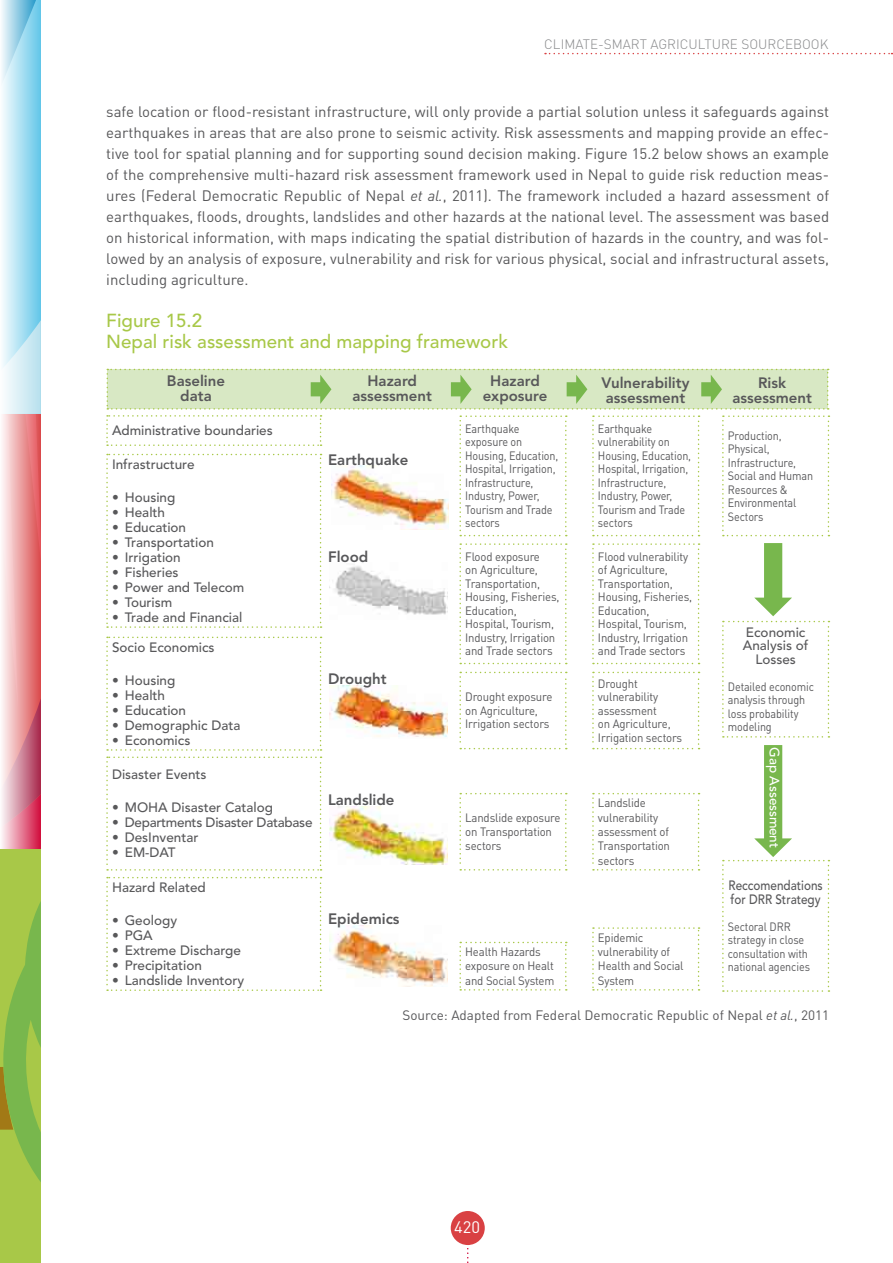
<style>
.page{position:relative;width:893px;height:1263px;background:#fff}
.page>*{position:absolute;margin:0;border:0;box-sizing:border-box;transform-origin:0 0}
.t1{font:500 18.75px/21px "Avenir LT Std";color:#a8c848}
.t2{font:16.5px "DIN Pro";color:#fff}
.t3{font:15px/21px "DIN Pro";color:#58585a;text-align:justify}
.t4{font:800 15px/15px "Avenir LT Std";color:#58585a;text-align:center}
.t5{font:500 13.5px/13.5px "Avenir LT Std";color:#58585a;text-align:center}
.t6{font:13.5px "DIN Pro";color:#58585a}
.t7{font:300 13.5px "DIN Pro";color:#87888a}
.t8{font:500 13.5px/13.5px "Avenir LT Std";color:#58585a;scale:.87 1}
.t9{font:500 13.5px "Avenir LT Std";letter-spacing:-.02em;color:#58585a}
.t10{font:500 13.5px "Avenir LT Std";letter-spacing:-.01em;color:#fff}
.t11{font:12px/13.5px "DIN Pro";letter-spacing:-.015em;color:#58585a;scale:.95 1}
.t12{font:12px/13.5px "DIN Pro";letter-spacing:-.015em;color:#58585a;scale:.9 1}
.s1{font-style:italic}
</style>
<div class="page">
<svg style="left:467px;top:1248px;width:2px;height:15px"></svg>
<div style="left:451px;top:1211px;width:34px;height:34px;background:#d94143;border-radius:50%"></div>
<div style="left:0;top:849px;width:41px;height:414px;background:#a8c848"></div>
<svg style="left:0;top:901px;width:41px;height:281px"></svg>
<svg style="left:545px;top:53px;width:347px;height:1px"></svg>
<svg style="left:2px;top:0;width:39px;height:849px"></svg>
<svg style="left:106px;top:369px;width:723px;height:623px"></svg>
<p class="t7" style="left:544px;top:35px;width:286px">CLIMATE-SMART AGRICULTURE SOURCEBOOK</p>
<p class="t3" style="left:106px;top:100px;width:724px">safe location or flood-resistant infrastructure, will only provide a partial solution unless it safeguards against earthquakes in areas that are also prone to seismic activity. Risk assessments and mapping provide an effec&shy;tive tool for spatial planning and for supporting sound decision making. Figure 15.2 below shows an example of the comprehensive multi-hazard risk assessment framework used in Nepal to guide risk reduction meas&shy;ures (Federal Democratic Republic of Nepal <span class="s1">et al.</span>, 2011). The framework included a hazard assessment of earthquakes, floods, droughts, landslides and other hazards at the national level. The assessment was based on historical information, with maps indicating the spatial distribution of hazards in the country, and was fol&shy;lowed by an analysis of exposure, vulnerability and risk for various physical, social and infrastructural assets, including agriculture.</p>
<p class="t1" style="left:106px;top:310px;width:403px">Figure 15.2<br>Nepal risk assessment and mapping framework</p>
<p class="t4" style="left:167px;top:373px;width:60px">Baseline data</p>
<p class="t4" style="left:353px;top:373px;width:81px">Hazard assessment</p>
<p class="t4" style="left:483px;top:373px;width:66px">Hazard exposure</p>
<p class="t4" style="left:732px;top:375px;width:81px">Risk assessment</p>
<p class="t4" style="left:602px;top:375px;width:89px;text-align:left">Vulnerability assessment</p>
<p class="t5" style="left:112px;top:424px;width:162px">Administrative boundaries</p>
<p class="t5" style="left:112px;top:458px;width:84px">Infrastructure</p>
<p class="t5" style="left:112px;top:491px;width:65px">• Housing</p>
<p class="t5" style="left:112px;top:506px;width:55px">• Health</p>
<p class="t5" style="left:112px;top:521px;width:76px">• Education</p>
<p class="t5" style="left:112px;top:536px;width:103px">• Transportation</p>
<p class="t5" style="left:112px;top:551px;width:70px">• Irrigation</p>
<p class="t5" style="left:112px;top:566px;width:68px">• Fisheries</p>
<p class="t5" style="left:112px;top:581px;width:134px">• Power and Telecom</p>
<p class="t5" style="left:112px;top:596px;width:62px">• Tourism</p>
<p class="t5" style="left:112px;top:611px;width:132px">• Trade and Financial</p>
<p class="t5" style="left:112px;top:641px;width:104px">Socio Economics</p>
<p class="t5" style="left:112px;top:674px;width:65px">• Housing</p>
<p class="t5" style="left:112px;top:689px;width:55px">• Health</p>
<p class="t5" style="left:112px;top:704px;width:76px">• Education</p>
<p class="t5" style="left:112px;top:719px;width:130px">• Demographic Data</p>
<p class="t5" style="left:112px;top:734px;width:80px">• Economics</p>
<p class="t5" style="left:112px;top:768px;width:96px">Disaster Events</p>
<p class="t5" style="left:112px;top:801px;width:162px">• MOHA Disaster Catalog</p>
<p class="t9" style="left:112px;top:815px;width:202px">• Departments Disaster Database</p>
<p class="t5" style="left:112px;top:831px;width:88px">• DesInventar</p>
<p class="t5" style="left:112px;top:846px;width:65px">• EM-DAT</p>
<p class="t5" style="left:112px;top:881px;width:95px">Hazard Related</p>
<p class="t5" style="left:112px;top:914px;width:67px">• Geology</p>
<p class="t5" style="left:112px;top:929px;width:42px">• PGA</p>
<p class="t5" style="left:112px;top:944px;width:130px">• Extreme Discharge</p>
<p class="t5" style="left:112px;top:959px;width:92px">• Precipitation</p>
<p class="t5" style="left:112px;top:974px;width:134px">• Landslide Inventory</p>
<p class="t4" style="left:328px;top:452px;width:82px">Earthquake</p>
<p class="t4" style="left:328px;top:549px;width:42px">Flood</p>
<p class="t4" style="left:328px;top:671px;width:60px">Drought</p>
<p class="t4" style="left:328px;top:793px;width:68px">Landslide</p>
<p class="t4" style="left:328px;top:912px;width:73px">Epidemics</p>
<p class="t12" style="left:465px;top:421px;width:105px">Earthquake exposure on<br>Housing, Education,<br>Hospital, Irrigation,<br>Infrastructure,<br>Industry, Power,<br>Tourism and Trade sectors</p>
<p class="t12" style="left:598px;top:421px;width:105px">Earthquake vulnerability on<br>Housing, Education,<br>Hospital, Irrigation,<br>Infrastructure,<br>Industry, Power,<br>Tourism and Trade sectors</p>
<p class="t12" style="left:728px;top:428px;width:96px">Production,<br>Physical,<br>Infrastructure,<br>Social and Human<br>Resources &amp;<br>Environmental<br>Sectors</p>
<p class="t11" style="left:465px;top:549px;width:101px">Flood exposure<br>on Agriculture,<br>Transportation,<br>Housing, Fisheries,<br>Education,<br>Hospital, Tourism,<br>Industry, Irrigation and Trade sectors</p>
<p class="t11" style="left:598px;top:549px;width:101px">Flood vulnerability of Agriculture,<br>Transportation,<br>Housing, Fisheries,<br>Education,<br>Hospital, Tourism,<br>Industry, Irrigation and Trade sectors</p>
<p class="t11" style="left:465px;top:690px;width:93px">Drought exposure on Agriculture,<br>Irrigation sectors</p>
<p class="t11" style="left:598px;top:676px;width:90px">Drought vulnerability assessment<br>on Agriculture,<br>Irrigation sectors</p>
<p class="t11" style="left:465px;top:809px;width:102px;line-height:14.4px">Landslide exposure on Transportation sectors</p>
<p class="t11" style="left:465px;top:944px;width:95px;line-height:14.4px">Health Hazards exposure on Healt and Social System</p>
<p class="t11" style="left:598px;top:795px;width:77px;line-height:14.4px">Landslide vulnerability assessment of<br>Transportation sectors</p>
<p class="t11" style="left:598px;top:929px;width:92px;line-height:14.4px">Epidemic vulnerability of<br>Health and Social<br>System</p>
<p class="t5" style="left:743px;top:626px;width:67px">Economic<br>Analysis of<br>Losses</p>
<p class="t12" style="left:728px;top:679px;width:97px">Detailed economic analysis through loss probability modeling</p>
<p class="t10" style="left:782px;top:747px;width:102px;rotate:90deg">Gap Assessment</p>
<p class="t8" style="left:728px;top:879px;width:110px">Reccomendations for DRR Strategy</p>
<p class="t12" style="left:728px;top:919px;width:93px">Sectoral DRR strategy in close consultation with national agencies</p>
<p class="t6" style="left:402px;top:1006px;width:428px">Source: Adapted from Federal Democratic Republic of Nepal <span class="s1">et al.</span>, 2011</p>
<p class="t2" style="left:454px;top:1216px;width:27px">420</p>
</div>
